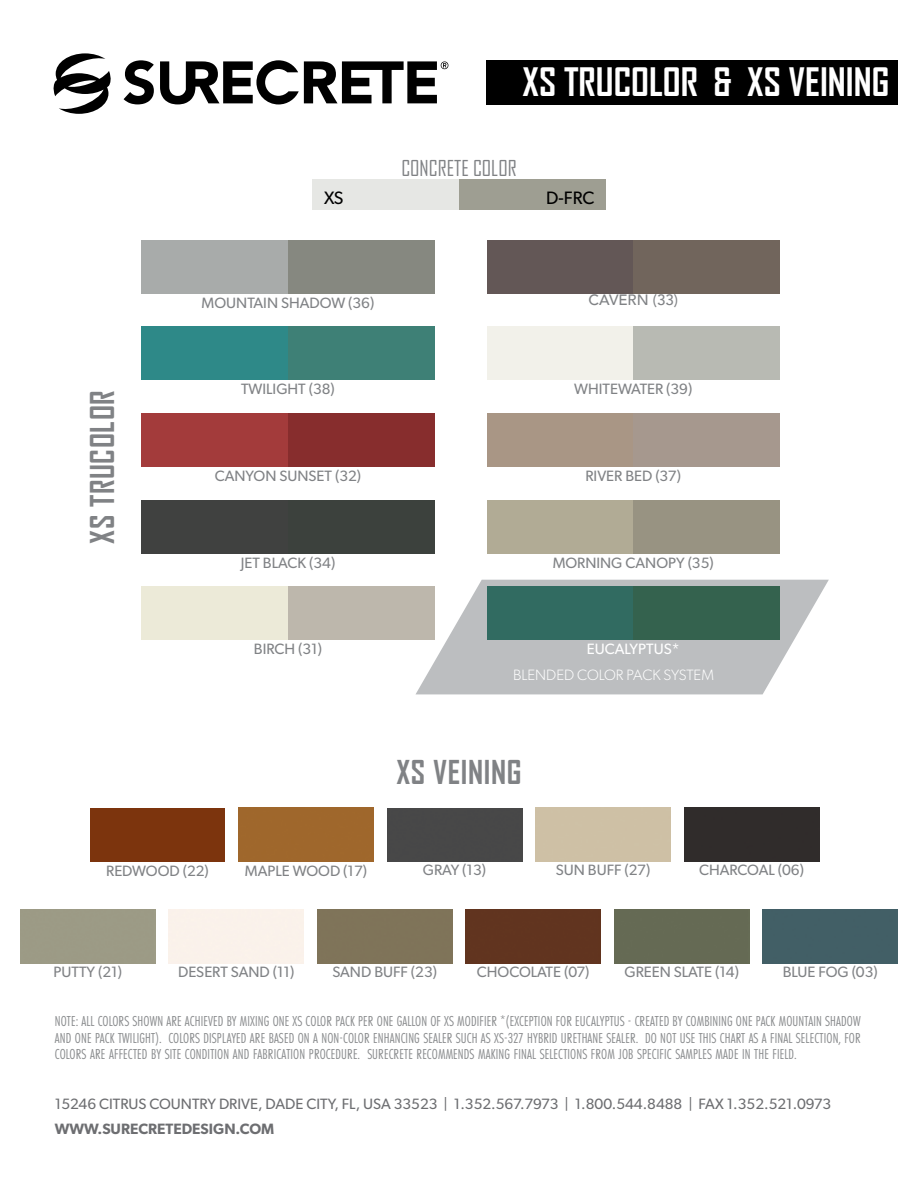
<style>
.page{position:relative;width:918px;height:1188px;background:#fff}
.page>*{position:absolute;margin:0;border:0;box-sizing:border-box;transform-origin:0 0}
.t1{font:700 37.5px "Agency FB";color:#fff}
.t2{font:700 31.5px "Agency FB";letter-spacing:.02em;color:#808285}
.t3{font:21px "Agency FB";color:#808285}
.t4{font:18px "Gibson";color:#000}
.t5{font:15px/16.5px "Futura PT Cond";letter-spacing:.01em;color:#8a8c8e;text-align:justify}
.t6{font:15px "Gibson";color:#808285}
.t7{font:15px "Gibson";color:#6d6e71}
.t8{font:600 15px "Gibson";color:#6d6e71}
.t9{font:300 15px "Gibson";color:#fff}
.t10{font:15px "Gibson";color:#fff}
.t11{font:500 15px "Avenir LT";color:#808285}
</style>
<div class="page">
<svg style="left:416px;top:580px;width:413px;height:114px;fill:#bcbec0"></svg>
<div style="left:142px;top:240px;width:146px;height:54px;background:#a8abaa"></div>
<div style="left:288px;top:240px;width:146px;height:54px;background:#868880"></div>
<div style="left:487px;top:240px;width:146px;height:54px;background:#635756"></div>
<div style="left:633px;top:240px;width:146px;height:54px;background:#71655c"></div>
<div style="left:142px;top:326px;width:146px;height:54px;background:#2e8988"></div>
<div style="left:288px;top:326px;width:146px;height:54px;background:#3e8076"></div>
<div style="left:487px;top:326px;width:146px;height:54px;background:#f2f1ea"></div>
<div style="left:633px;top:326px;width:146px;height:54px;background:#b8bab3"></div>
<div style="left:487px;top:586px;width:146px;height:54px;background:#316b61"></div>
<div style="left:633px;top:586px;width:146px;height:54px;background:#34624e"></div>
<div style="left:142px;top:500px;width:146px;height:54px;background:#404140"></div>
<div style="left:288px;top:500px;width:146px;height:54px;background:#3c413d"></div>
<div style="left:487px;top:500px;width:146px;height:54px;background:#b1ab95"></div>
<div style="left:633px;top:500px;width:146px;height:54px;background:#989382"></div>
<div style="left:142px;top:586px;width:146px;height:54px;background:#ecead8"></div>
<div style="left:288px;top:586px;width:146px;height:54px;background:#bdb7ac"></div>
<div style="left:142px;top:413px;width:146px;height:54px;background:#a33b3b"></div>
<div style="left:288px;top:413px;width:146px;height:54px;background:#872d2d"></div>
<div style="left:487px;top:413px;width:146px;height:54px;background:#a99685"></div>
<div style="left:633px;top:413px;width:146px;height:54px;background:#a6988e"></div>
<div style="left:313px;top:180px;width:146px;height:30px;background:#e6e7e4"></div>
<div style="left:459px;top:180px;width:146px;height:30px;background:#9e9e92"></div>
<div style="left:317px;top:910px;width:135px;height:54px;background:#7f7459"></div>
<div style="left:466px;top:910px;width:135px;height:54px;background:#61341f"></div>
<div style="left:614px;top:910px;width:135px;height:54px;background:#656a54"></div>
<div style="left:763px;top:910px;width:135px;height:54px;background:#425f66"></div>
<div style="left:684px;top:808px;width:135px;height:54px;background:#302c2b"></div>
<div style="left:239px;top:808px;width:135px;height:54px;background:#9f672c"></div>
<div style="left:387px;top:808px;width:135px;height:54px;background:#484848"></div>
<div style="left:90px;top:808px;width:135px;height:54px;background:#7c340d"></div>
<svg style="left:54px;top:53px;width:57px;height:61px"></svg>
<svg style="left:124px;top:60px;width:30px;height:44px"></svg>
<svg style="left:160px;top:60px;width:288px;height:44px"></svg>
<div style="left:486px;top:61px;width:412px;height:44px;background:#000"></div>
<h1 class="t1" style="left:523px;top:59px;width:368px">XS TRUCOLOR &amp; XS VEINING</h1>
<p class="t4" style="left:324px;top:187px;width:21px">XS</p>
<h3 class="t3" style="left:401px;top:155px;width:117px">CONCRETE COLOR</h3>
<p class="t4" style="left:546px;top:187px;width:50px">D-FRC</p>
<h2 class="t2" style="left:83px;top:544px;width:155px;rotate:-90deg">XS TRUCOLOR</h2>
<p class="t6" style="left:202px;top:293px;width:174px">MOUNTAIN SHADOW (36)</p>
<p class="t11" style="left:589px;top:291px;width:91px">CAVERN (33)</p>
<p class="t6" style="left:241px;top:380px;width:95px">TWILIGHT (38)</p>
<p class="t6" style="left:574px;top:380px;width:120px">WHITEWATER (39)</p>
<p class="t6" style="left:215px;top:467px;width:148px">CANYON SUNSET (32)</p>
<p class="t6" style="left:586px;top:467px;width:97px">RIVER BED (37)</p>
<p class="t6" style="left:241px;top:553px;width:96px">JET BLACK (34)</p>
<p class="t6" style="left:553px;top:553px;width:163px">MORNING CANOPY (35)</p>
<p class="t6" style="left:254px;top:640px;width:70px">BIRCH (31)</p>
<p class="t10" style="left:587px;top:640px;width:94px">EUCALYPTUS*</p>
<p class="t9" style="left:513px;top:666px;width:202px">BLENDED COLOR PACK SYSTEM</p>
<h2 class="t2" style="left:396px;top:752px;width:127px">XS VEINING</h2>
<p class="t6" style="left:106px;top:861px;width:104px">REDWOOD (22)</p>
<p class="t6" style="left:245px;top:861px;width:124px">MAPLE WOOD (17)</p>
<p class="t6" style="left:423px;top:861px;width:65px">GRAY (13)</p>
<p class="t6" style="left:556px;top:861px;width:96px">SUN BUFF (27)</p>
<p class="t6" style="left:699px;top:861px;width:106px">CHARCOAL (06)</p>
<p class="t6" style="left:54px;top:963px;width:70px">PUTTY (21)</p>
<p class="t6" style="left:178px;top:963px;width:118px">DESERT SAND (11)</p>
<p class="t6" style="left:332px;top:963px;width:106px">SAND BUFF (23)</p>
<p class="t6" style="left:477px;top:963px;width:114px">CHOCOLATE (07)</p>
<p class="t6" style="left:625px;top:963px;width:116px">GREEN SLATE (14)</p>
<p class="t6" style="left:783px;top:963px;width:97px">BLUE FOG (03)</p>
<p class="t5" style="left:55px;top:1013px;width:807px">NOTE: ALL COLORS SHOWN ARE ACHIEVED BY MIXING ONE XS COLOR PACK PER ONE GALLON OF XS MODIFIER *(EXCEPTION FOR EUCALYPTUS - CREATED BY COMBINING ONE PACK MOUNTAIN SHADOW AND ONE PACK TWILIGHT). COLORS DISPLAYED ARE BASED ON A NON-COLOR ENHANCING SEALER SUCH AS XS-327 HYBRID URETHANE SEALER. DO NOT USE THIS CHART AS A FINAL SELECTION, FOR COLORS ARE AFFECTED BY SITE CONDITION AND FABRICATION PROCEDURE. SURECRETE RECOMMENDS MAKING FINAL SELECTIONS FROM JOB SPECIFIC SAMPLES MADE IN THE FIELD.</p>
<p class="t7" style="left:55px;top:1095px;width:778px">15246 CITRUS COUNTRY DRIVE, DADE CITY, FL, USA 33523 | 1.352.567.7973 | 1.800.544.8488 | FAX 1.352.521.0973</p>
<p class="t8" style="left:55px;top:1119px;width:221px">WWW.SURECRETEDESIGN.COM</p>
</div>
